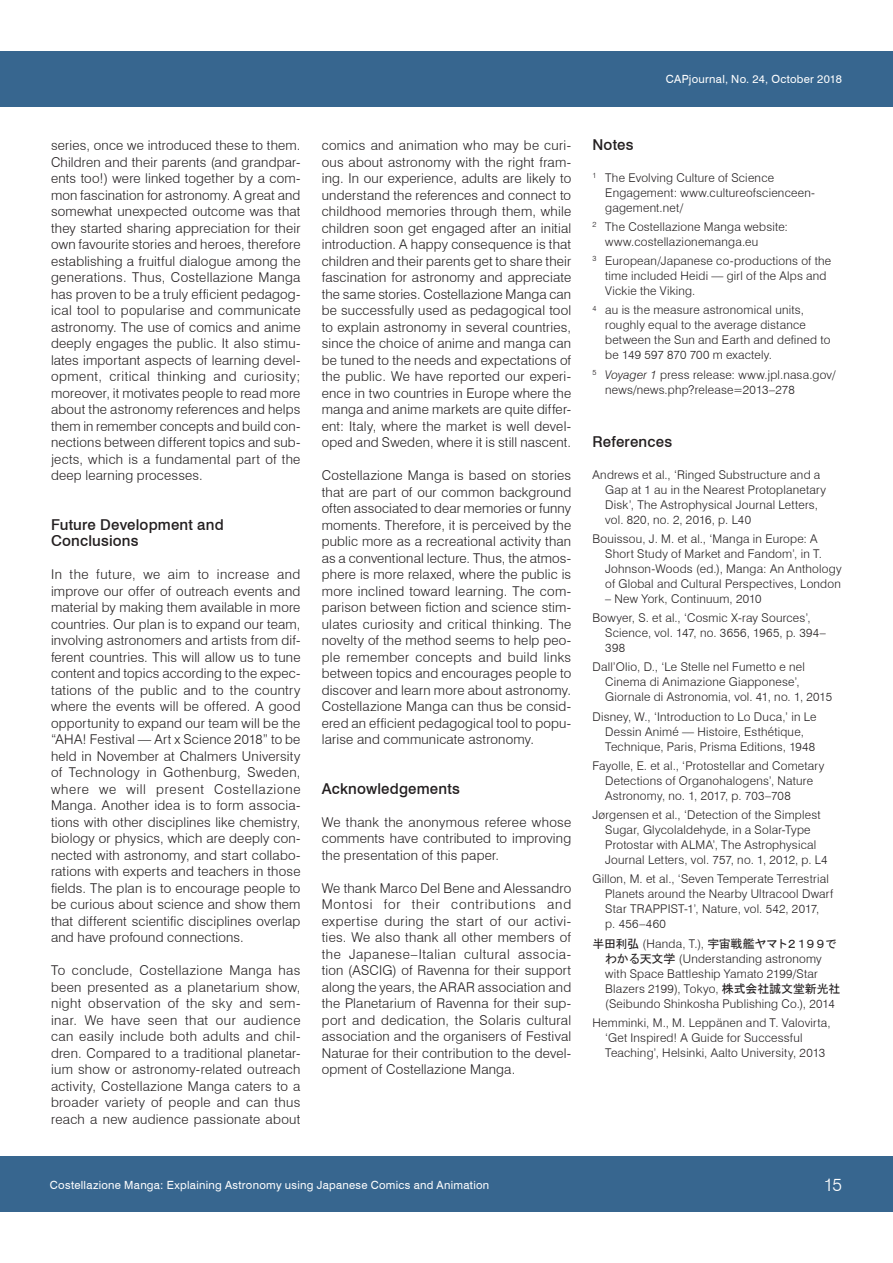
<style>
.page{position:relative;width:893px;height:1263px;background:#fff}
.page>*{position:absolute;margin:0;border:0;box-sizing:border-box;transform-origin:0 0}
.t1{font:300 18px "Swiss 721 BT";color:#fff}
.t2{font:500 15px/16.5px "Swiss 721 BT";letter-spacing:.01em;color:#231f20}
.t3{font:300 13.5px/16.5px "Swiss 721 BT";letter-spacing:.015em;color:#231f20;text-align:justify}
.t4{font:300 12px/15px "Swiss 721 BT";letter-spacing:.02em;color:#231f20}
.t5{font:12px "MS Gothic";letter-spacing:-.04em;color:#231f20}
.t6{font:11.25px "Swiss 721 BT";letter-spacing:.025em;color:#fff}
.s1{font-style:italic}
.s2{font-family:"Swiss 721 BT";font-weight:300}
.s3{font-family:"MS Gothic";font-weight:400}
</style>
<div class="page">
<div style="left:0;top:51px;width:893px;height:55px;background:#37668f"></div>
<div style="left:0;top:1157px;width:893px;height:55px;background:#37668f"></div>
<p class="t6" style="left:666px;top:72px;width:177px">CAPjournal, No. 24, October 2018</p>
<p class="t3" style="left:51px;top:137px;width:251px">series, once we introduced these to them.<br>Children and their parents (and grandpar&shy;ents too!) were linked together by a com&shy;mon fascination for astronomy. A great and somewhat unexpected outcome was that they started sharing appreciation for their own favourite stories and heroes, therefore establishing a fruitful dialogue among the generations. Thus, Costellazione Manga has proven to be a truly efficient pedagog&shy;ical tool to popularise and communicate astronomy. The use of comics and anime deeply engages the public. It also stimu&shy;lates important aspects of learning devel&shy;opment, critical thinking and curiosity; moreover, it motivates people to read more about the astronomy references and helps them in remember concepts and build con&shy;nections between different topics and sub&shy;jects, which is a fundamental part of the deep learning processes.</p>
<p class="t2" style="left:51px;top:516px;width:174px">Future Development and<br>Conclusions</p>
<p class="t3" style="left:51px;top:566px;width:251px">In the future, we aim to increase and improve our offer of outreach events and material by making them available in more countries. Our plan is to expand our team, involving astronomers and artists from dif&shy;ferent countries. This will allow us to tune content and topics according to the expec&shy;tations of the public and to the country where the events will be offered. A good opportunity to expand our team will be the “AHA! Festival — Art x Science 2018” to be held in November at Chalmers University of Technology in Gothenburg, Sweden, where we will present Costellazione Manga. Another idea is to form associa&shy;tions with other disciplines like chemistry, biology or physics, which are deeply con&shy;nected with astronomy, and start collabo&shy;rations with experts and teachers in those fields. The plan is to encourage people to be curious about science and show them that different scientific disciplines overlap and have profound connections.</p>
<p class="t3" style="left:51px;top:962px;width:251px">To conclude, Costellazione Manga has been presented as a planetarium show, night observation of the sky and sem&shy;inar. We have seen that our audience can easily include both adults and chil&shy;dren. Compared to a traditional planetar&shy;ium show or astronomy-related outreach activity, Costellazione Manga caters to a broader variety of people and can thus reach a new audience passionate about</p>
<p class="t3" style="left:322px;top:137px;width:251px">comics and animation who may be curi&shy;ous about astronomy with the right fram&shy;ing. In our experience, adults are likely to understand the references and connect to childhood memories through them, while children soon get engaged after an initial introduction. A happy consequence is that children and their parents get to share their fascination for astronomy and appreciate the same stories. Costellazione Manga can be successfully used as pedagogical tool to explain astronomy in several countries, since the choice of anime and manga can be tuned to the needs and expectations of the public. We have reported our experi&shy;ence in two countries in Europe where the manga and anime markets are quite differ&shy;ent: Italy, where the market is well devel&shy;oped and Sweden, where it is still nascent.</p>
<p class="t3" style="left:322px;top:467px;width:251px">Costellazione Manga is based on stories that are part of our common background often associated to dear memories or funny moments. Therefore, it is perceived by the public more as a recreational activity than as a conventional lecture. Thus, the atmos&shy;phere is more relaxed, where the public is more inclined toward learning. The com&shy;parison between fiction and science stim&shy;ulates curiosity and critical thinking. The novelty of the method seems to help peo&shy;ple remember concepts and build links between topics and encourages people to discover and learn more about astronomy.<br>Costellazione Manga can thus be consid&shy;ered an efficient pedagogical tool to popu&shy;larise and communicate astronomy.</p>
<p class="t2" style="left:322px;top:780px;width:140px">Acknowledgements</p>
<p class="t3" style="left:322px;top:813px;width:251px">We thank the anonymous referee whose comments have contributed to improving the presentation of this paper.</p>
<p class="t3" style="left:322px;top:879px;width:251px">We thank Marco Del Bene and Alessandro Montosi for their contributions and expertise during the start of our activi&shy;ties. We also thank all other members of the Japanese–Italian cultural associa&shy;tion (ASCIG) of Ravenna for their support along the years, the ARAR association and the Planetarium of Ravenna for their sup&shy;port and dedication, the Solaris cultural association and the organisers of Festival Naturae for their contribution to the devel&shy;opment of Costellazione Manga.</p>
<p class="t6" style="left:50px;top:1178px;width:441px">Costellazione Manga: Explaining Astronomy using Japanese Comics and Animation</p>
<p class="t2" style="left:592px;top:136px;width:43px">Notes</p>
<p class="t4" style="left:605px;top:170px;width:211px;text-indent:-13px"><sup>1</sup> The Evolving Culture of Science<br>Engagement: www.cultureofscienceen&shy;gagement.net/</p>
<p class="t4" style="left:605px;top:219px;width:184px;text-indent:-13px"><sup>2</sup> The Costellazione Manga website: www.costellazionemanga.eu</p>
<p class="t4" style="left:605px;top:253px;width:227px;text-indent:-13px"><sup>3</sup> European/Japanese co-productions of the time included Heidi — girl of the Alps and<br>Vickie the Viking.</p>
<p class="t4" style="left:605px;top:302px;width:227px;text-indent:-13px"><sup>4</sup> au is the measure astronomical units, roughly equal to the average distance between the Sun and Earth and defined to be 149 597 870 700 m exactely.</p>
<p class="t4" style="left:605px;top:367px;width:232px;text-indent:-13px"><sup>5</sup> <span class="s1">Voyager 1</span> press release: www.jpl.nasa.gov/ news/news.php?release=2013–278</p>
<p class="t2" style="left:592px;top:433px;width:81px">References</p>
<p class="t4" style="left:605px;top:467px;width:222px;text-indent:-13px">Andrews et al., ‘Ringed Substructure and a Gap at 1 au in the Nearest Protoplanetary Disk’, The Astrophysical Journal Letters, vol. 820, no. 2, 2016, p. L40</p>
<p class="t4" style="left:605px;top:531px;width:238px;text-indent:-13px">Bouissou, J. M. et al., ‘Manga in Europe: A Short Study of Market and Fandom’, in T.<br>Johnson-Woods (ed.), Manga: An Anthology of Global and Cultural Perspectives, London</p>
<p class="t4" style="left:592px;top:589px;width:220px;line-height:19.2px;text-indent:13px">– New York, Continuum, 2010<br>Bowyer, S. et al., ‘Cosmic X-ray Sources’,</p>
<p class="t4" style="left:605px;top:625px;width:222px">Science, vol. 147, no. 3656, 1965, p. 394–<br>398</p>
<p class="t4" style="left:605px;top:659px;width:228px;text-indent:-13px">Dall’Olio, D., ‘Le Stelle nel Fumetto e nel<br>Cinema di Animazione Giapponese’,<br>Giornale di Astronomia, vol. 41, no. 1, 2015</p>
<p class="t4" style="left:605px;top:709px;width:213px;text-indent:-13px">Disney, W., ‘Introduction to Lo Duca,’ in Le<br>Dessin Animé — Histoire, Esthétique,<br>Technique, Paris, Prisma Editions, 1948</p>
<p class="t4" style="left:605px;top:758px;width:221px;text-indent:-13px">Fayolle, E. et al., ‘Protostellar and Cometary<br>Detections of Organohalogens’, Nature<br>Astronomy, no. 1, 2017, p. 703–708</p>
<p class="t4" style="left:605px;top:807px;width:224px;text-indent:-13px">Jørgensen et al., ‘Detection of the Simplest Sugar, Glycolaldehyde, in a Solar-Type Protostar with ALMA’, The Astrophysical Journal Letters, vol. 757, no. 1, 2012, p. L4</p>
<p class="t4" style="left:605px;top:871px;width:230px;text-indent:-13px">Gillon, M. et al., ‘Seven Temperate Terrestrial Planets around the Nearby Ultracool Dwarf Star TRAPPIST-1’, Nature, vol. 542, 2017,<br>p. 456–460</p>
<p class="t5" style="left:592px;top:937px;width:246px">半田利弘 <span class="s2">(Handa, T.),</span> 宇宙戦艦ヤマト２１９９で</p>
<p class="t4" style="left:605px;top:951px;width:237px"><span class="s3">わかる天文学</span> (Understanding astronomy with Space Battleship Yamato 2199/Star Blazers 2199), Tokyo, <span class="s3">株式会社誠文堂新光社</span>(Seibundo Shinkosha Publishing Co.), 2014</p>
<p class="t4" style="left:605px;top:1015px;width:227px;text-indent:-13px">Hemminki, M., M. Leppänen and T. Valovirta, ‘Get Inspired! A Guide for Successful<br>Teaching’, Helsinki, Aalto University, 2013</p>
<h1 class="t1" style="left:824px;top:1174px;width:20px">15</h1>
</div>
